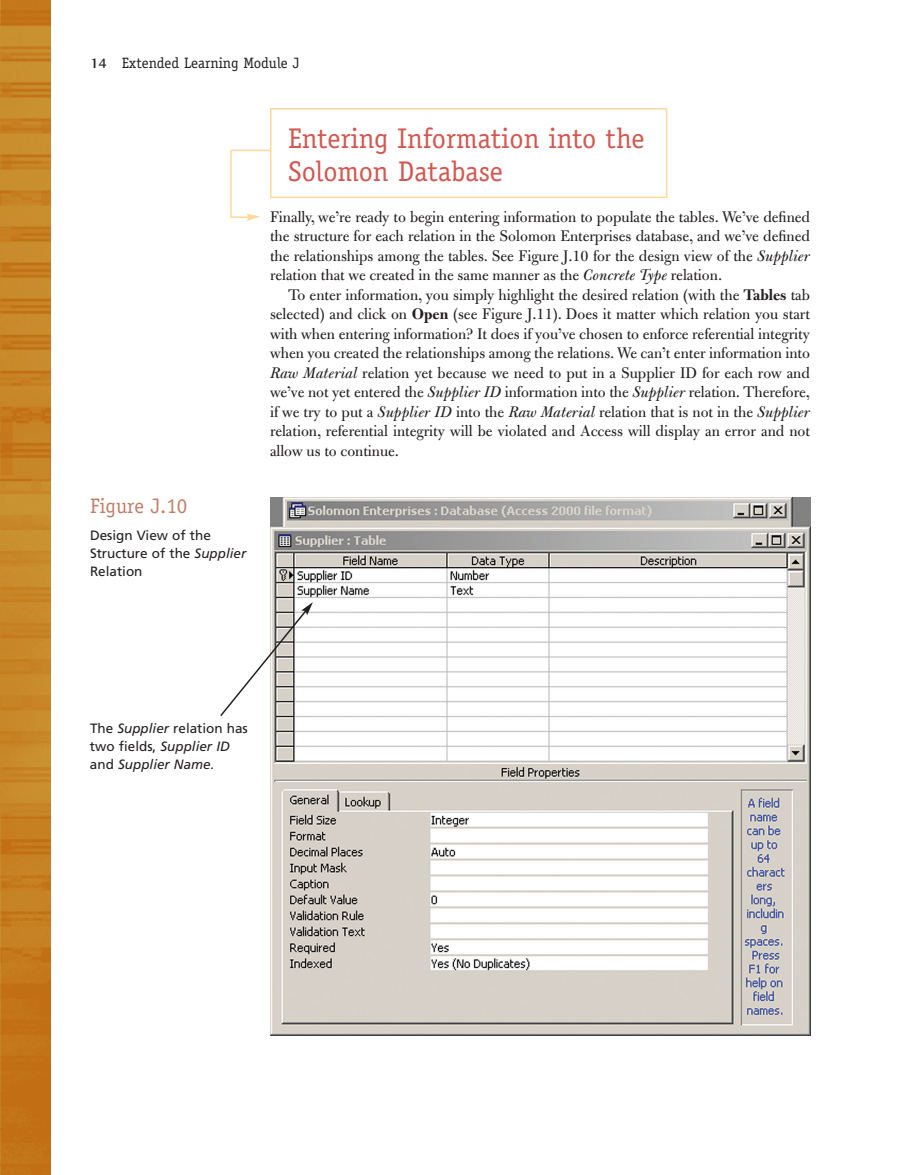
<style>
.page{position:relative;width:918px;height:1175px;background:#fff}
.page>*{position:absolute;margin:0;border:0;box-sizing:border-box;transform-origin:0 0}
.t1{font:28.5px/33px "Officina Serif";color:#d35750}
.t2{font:21px "Officina Serif";color:#c27e68}
.t3{font:16.5px/19.5px "Bulmer";color:#231f20;text-align:justify}
.t4{font:15px "Officina Serif";color:#231f20}
.t5{font:italic 13.5px/18px "Frutiger";color:#231f20}
.t6{font:13.5px/18px "Frutiger";color:#231f20}
.s1{font-family:"Rotis Semi Serif";font-weight:700}
.s2{font-style:italic}
.s3{font-weight:700}
.s4{font-style:normal}
</style>
<div class="page">
<img style="left:0;top:0;width:51px;height:1174px">
<svg style="left:230px;top:149px;width:40px;height:72px"></svg>
<div style="left:270px;top:108px;width:397px;height:90px;border:2px solid #fed998"></div>
<img style="left:270px;top:498px;width:540px;height:537px">
<svg style="left:220px;top:602px;width:93px;height:115px"></svg>
<p class="t4" style="left:90px;top:57px;width:211px"><span class="s1">14</span> Extended Learning Module J</p>
<p class="t2" style="left:90px;top:498px;width:99px">Figure J.10</p>
<p class="t6" style="left:90px;top:527px;width:158px">Design View of the<br>Structure of the <span class="s2">Supplier<br></span>Relation</p>
<h1 class="t1" style="left:288px;top:124px;width:358px">Entering Information into the<br>Solomon Database</h1>
<p class="t3" style="left:270px;top:208px;width:542px">Finally, we’re ready to begin entering information to populate the tables. We’ve defined the structure for each relation in the Solomon Enterprises database, and we’ve defined the relationships among the tables. See Figure J.10 for the design view of the <span class="s2">Supplier </span>relation that we created in the same manner as the <span class="s2">Concrete Type</span> relation.</p>
<p class="t3" style="left:270px;top:286px;width:542px;text-indent:18px">To enter information, you simply highlight the desired relation (with the <span class="s3">Tables</span> tab selected) and click on <span class="s3">Open</span> (see Figure J.11). Does it matter which relation you start with when entering information? It does if you’ve chosen to enforce referential integrity when you created the relationships among the relations. We can’t enter information into <span class="s2">Raw Material</span> relation yet because we need to put in a Supplier ID for each row and we’ve not yet entered the <span class="s2">Supplier ID</span> information into the <span class="s2">Supplier</span> relation. Therefore, if we try to put a <span class="s2">Supplier ID</span> into the <span class="s2">Raw Material</span> relation that is not in the <span class="s2">Supplier </span>relation, referential integrity will be violated and Access will display an error and not allow us to continue.</p>
<p class="t5" style="left:90px;top:720px;width:159px"><span class="s4">The</span> Supplier <span class="s4">relation has two fields,</span> Supplier ID <span class="s4">and</span> Supplier Name.</p>
</div>
